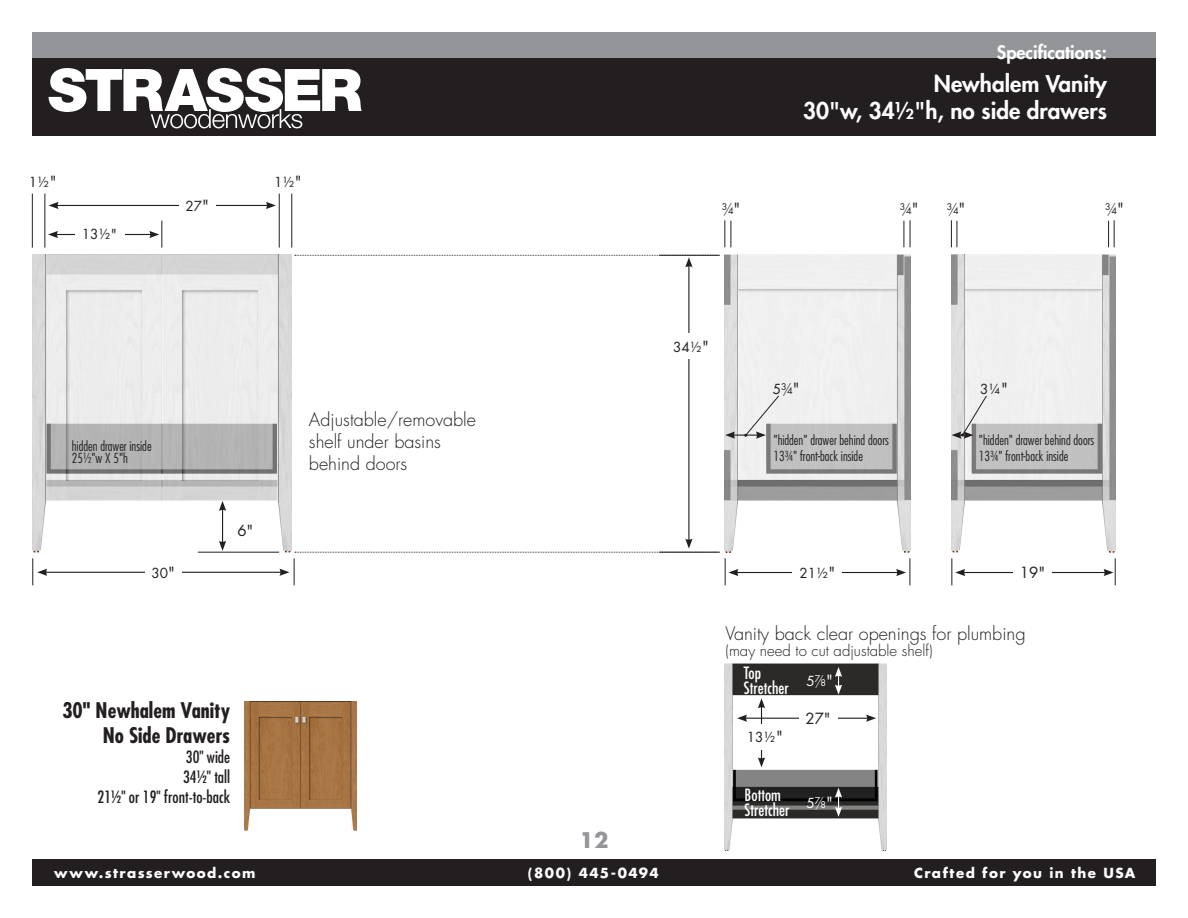
<style>
.page{position:relative;width:1188px;height:918px;background:#fff}
.page>*{position:absolute;margin:0;border:0;box-sizing:border-box;transform-origin:0 0}
.t1{font:800 22.5px/27px "Futura";color:#fff;text-align:right}
.t2{font:700 condensed 21px "Futura";color:#231f20}
.t3{font:700 21px "Futura";color:#939598}
.t4{font:300 18px/21.6px "Futura";color:#231f20}
.t5{font:800 18px "Futura";color:#fff}
.t6{font:condensed 16.5px "Futura";color:#231f20}
.t7{font:condensed 16.5px/15px "Futura";color:#fff}
.t8{font:300 15px "Futura";color:#231f20}
.t9{font:15px "Futura";color:#231f20}
.t10{font:300 condensed 13.5px/12px "Futura";color:#231f20}
.t11{font:700 13.5px "Futura";letter-spacing:.11em;color:#fff}
.t12{font:13.5px "Futura";color:#231f20}
.t13{font:9px "Futura";color:#231f20}
.t14{font:9px "Futura";color:#fff}
.s1{font-size:15px}
.s2{font-weight:300;font-size:13.5px}
.s3{font-size:13.5px}
</style>
<div class="page">
<div style="left:32px;top:32px;width:1124px;height:27px;background:#939598"></div>
<div style="left:32px;top:59px;width:1124px;height:77px;background:#231f20"></div>
<svg style="left:49px;top:68px;width:313px;height:60px"></svg>
<div style="left:32px;top:859px;width:1124px;height:27px;background:#231f20"></div>
<img style="left:244px;top:702px;width:113px;height:129px">
<img style="left:725px;top:664px;width:162px;height:186px">
<img style="left:32px;top:255px;width:260px;height:298px">
<img style="left:725px;top:255px;width:186px;height:298px">
<img style="left:951px;top:255px;width:165px;height:298px">
<hr style="left:745px;top:718px;width:123px;height:1px;background:#231f20">
<svg style="left:866px;top:715px;width:10px;height:7px"></svg>
<svg style="left:737px;top:715px;width:10px;height:7px"></svg>
<div style="left:799px;top:712px;width:39px;height:12px;background:#fff"></div>
<hr style="left:198px;top:552px;width:81px;height:1px;background:#231f20">
<hr style="left:222px;top:509px;width:1px;height:34px;background:#231f20">
<svg style="left:219px;top:501px;width:7px;height:10px"></svg>
<svg style="left:219px;top:541px;width:7px;height:10px"></svg>
<div style="left:231px;top:517px;width:43px;height:25px;background:#fff"></div>
<hr style="left:56px;top:234px;width:96px;height:1px;background:#231f20">
<svg style="left:149px;top:221px;width:13px;height:27px"></svg>
<svg style="left:48px;top:231px;width:10px;height:7px"></svg>
<div style="left:75px;top:222px;width:50px;height:25px;background:#fff"></div>
<hr style="left:45px;top:572px;width:237px;height:1px;background:#231f20">
<div style="left:145px;top:560px;width:37px;height:25px;background:#fff"></div>
<svg style="left:32px;top:558px;width:15px;height:27px"></svg>
<svg style="left:731px;top:221px;width:1px;height:26px"></svg>
<svg style="left:724px;top:220px;width:1px;height:27px"></svg>
<svg style="left:904px;top:220px;width:7px;height:27px"></svg>
<svg style="left:951px;top:220px;width:7px;height:27px"></svg>
<svg style="left:1108px;top:220px;width:7px;height:27px"></svg>
<hr style="left:688px;top:265px;width:1px;height:276px;background:#231f20">
<div style="left:666px;top:334px;width:50px;height:25px;background:#fff"></div>
<svg style="left:295px;top:255px;width:425px;height:12px"></svg>
<hr style="left:736px;top:572px;width:162px;height:1px;background:#231f20">
<svg style="left:279px;top:539px;width:459px;height:46px"></svg>
<div style="left:793px;top:559px;width:49px;height:26px;background:#fff"></div>
<svg style="left:896px;top:558px;width:15px;height:27px"></svg>
<hr style="left:963px;top:572px;width:143px;height:1px;background:#231f20">
<svg style="left:951px;top:558px;width:14px;height:27px"></svg>
<div style="left:1013px;top:560px;width:39px;height:25px;background:#fff"></div>
<svg style="left:1104px;top:558px;width:12px;height:27px"></svg>
<hr style="left:761px;top:706px;width:1px;height:54px;background:#231f20">
<svg style="left:758px;top:698px;width:7px;height:10px"></svg>
<svg style="left:758px;top:757px;width:7px;height:10px"></svg>
<div style="left:740px;top:724px;width:50px;height:25px;background:#fff"></div>
<svg style="left:725px;top:395px;width:55px;height:44px"></svg>
<svg style="left:951px;top:395px;width:36px;height:44px"></svg>
<svg style="left:835px;top:788px;width:7px;height:29px"></svg>
<svg style="left:835px;top:667px;width:7px;height:28px"></svg>
<hr style="left:56px;top:205px;width:212px;height:1px;background:#231f20">
<svg style="left:49px;top:202px;width:10px;height:7px"></svg>
<svg style="left:266px;top:202px;width:10px;height:7px"></svg>
<hr style="left:291px;top:194px;width:1px;height:54px;background:#231f20">
<div style="left:179px;top:193px;width:37px;height:25px;background:#fff"></div>
<hr style="left:279px;top:194px;width:1px;height:54px;background:#231f20">
<hr style="left:45px;top:194px;width:1px;height:54px;background:#231f20">
<hr style="left:32px;top:194px;width:1px;height:54px;background:#231f20">
<p class="t12" style="left:29px;top:173px;width:29px">1½<span class="s1">"</span></p>
<p class="t12" style="left:274px;top:173px;width:29px">1½<span class="s1">"</span></p>
<p class="t12" style="left:82px;top:226px;width:37px">13½"</p>
<p class="t12" style="left:185px;top:198px;width:25px">27<span class="s1">"</span></p>
<p class="t10" style="left:72px;top:440px;width:81px">hidden drawer inside<br>25½"w X 5"h</p>
<p class="t12" style="left:152px;top:564px;width:25px">30<span class="s1">"</span></p>
<p class="t9" style="left:237px;top:521px;width:18px">6"</p>
<p class="t2" style="left:62px;top:697px;width:169px">30" Newhalem Vanity</p>
<p class="t2" style="left:103px;top:723px;width:129px">No Side Drawers</p>
<p class="t6" style="left:186px;top:747px;width:46px">30" wide</p>
<p class="t6" style="left:183px;top:767px;width:49px">34½" tall</p>
<p class="t6" style="left:98px;top:787px;width:134px">21½" or 19" front-to-back</p>
<p class="t4" style="left:309px;top:410px;width:169px">Adjustable/removable shelf under basins behind doors</p>
<h2 class="t3" style="left:580px;top:827px;width:30px">12</h2>
<p class="t5" style="left:997px;top:40px;width:111px">Specifications:</p>
<p class="t1" style="left:803px;top:70px;width:305px">Newhalem Vanity<br>30"w, 34½"h, no side drawers</p>
<p class="t13" style="left:722px;top:203px;width:20px">3<span class="s2">/</span>4 <span class="s1">"</span></p>
<p class="t13" style="left:1105px;top:203px;width:20px">3<span class="s2">/</span>4 <span class="s1">"</span></p>
<p class="t13" style="left:900px;top:203px;width:20px">3<span class="s2">/</span>4 <span class="s1">"</span></p>
<p class="t13" style="left:947px;top:203px;width:20px">3<span class="s2">/</span>4 <span class="s1">"</span></p>
<p class="t12" style="left:673px;top:339px;width:37px">34½<span class="s1">"</span></p>
<p class="t12" style="left:773px;top:380px;width:10px">5</p>
<p class="t12" style="left:980px;top:380px;width:29px">3¼<span class="s1">"</span></p>
<p class="t13" style="left:781px;top:383px;width:20px">3<span class="s2">/</span>4 <span class="s1">"</span></p>
<p class="t10" style="left:773px;top:434px;width:117px">"hidden" drawer behind doors</p>
<p class="t10" style="left:773px;top:450px;width:91px">13¾" front-back inside</p>
<p class="t10" style="left:979px;top:434px;width:117px">"hidden" drawer behind doors</p>
<p class="t10" style="left:979px;top:450px;width:91px">13¾" front-back inside</p>
<p class="t12" style="left:799px;top:564px;width:37px">21½<span class="s1">"</span></p>
<p class="t9" style="left:1020px;top:563px;width:27px">19"</p>
<p class="t4" style="left:726px;top:623px;width:302px">Vanity back clear openings for plumbing</p>
<p class="t8" style="left:726px;top:642px;width:209px">(may need to cut adjustable shelf)</p>
<p class="t7" style="left:744px;top:665px;width:46px">Top<br>Stretcher</p>
<p class="t12" style="left:747px;top:729px;width:37px">13½<span class="s1">"</span></p>
<p class="t14" style="left:806px;top:675px;width:28px"><span class="s3">5</span> 7<span class="s2">/</span>8 <span class="s1">"</span></p>
<p class="t9" style="left:805px;top:709px;width:27px">27"</p>
<p class="t7" style="left:745px;top:787px;width:46px">Bottom<br>Stretcher</p>
<p class="t14" style="left:806px;top:797px;width:28px"><span class="s3">5</span> 7<span class="s2">/</span>8 <span class="s1">"</span></p>
<p class="t11" style="left:54px;top:864px;width:203px">www.strasserwood.com</p>
<p class="t11" style="left:528px;top:864px;width:132px">(800) 445-0494</p>
<p class="t11" style="left:914px;top:864px;width:223px">Crafted for you in the USA</p>
</div>
